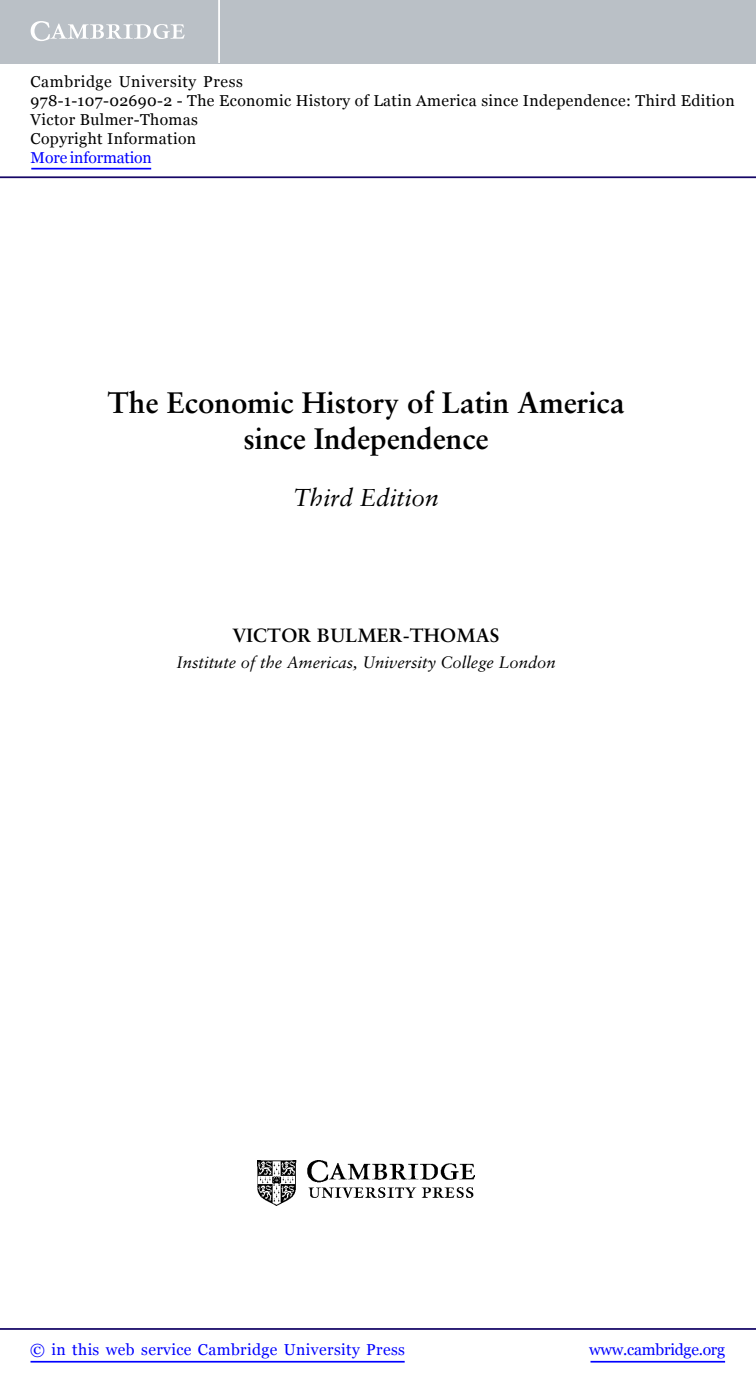
<style>
.page{position:relative;width:756px;height:1388px;background:#fff}
.page>*{position:absolute;margin:0;border:0;box-sizing:border-box;transform-origin:0 0}
.t1{font:29.57px/36.6px "Sabon Bold Os F";color:#000;text-align:center}
.t2{font:24.32px "Sabon Italic Os F";color:#000}
.t3{font:700 19.25px "Sabon";letter-spacing:.015em;color:#000}
.t4{font:16.62px "Sabon Italic Os F";color:#000}
.t5{font:15.75px/18.9px "Georgia";letter-spacing:.025em;color:#000}
.t6{font:15.75px "Georgia";letter-spacing:.025em;color:#00f}
.t7{font:15.75px "Georgia";letter-spacing:-.015em;color:#00f}
.t8{font:15.75px "Georgia";letter-spacing:-.01em;color:#00f}
</style>
<div class="page">
<img style="left:258px;top:1160px;width:216px;height:45px">
<hr style="left:591px;top:1361px;width:134px;height:1px;background:#00f">
<hr style="left:0;top:1328px;width:756px;height:2px;background:#150666">
<hr style="left:31px;top:1361px;width:374px;height:1px;background:#00f">
<div style="left:0;top:0;width:756px;height:63px;background:#bac0c6"></div>
<svg style="left:31px;top:21px;width:154px;height:20px"></svg>
<hr style="left:218px;top:0;width:2px;height:63px;background:#fff">
<hr style="left:0;top:176px;width:756px;height:2px;background:#150666">
<hr style="left:31px;top:168px;width:120px;height:1px;background:#00f">
<p class="t5" style="left:31px;top:72px;width:706px">Cambridge University Press<br>978-1-107-02690-2 - The Economic History of Latin America since Independence: Third Edition Victor Bulmer-Thomas<br>Copyright Information</p>
<p class="t8" style="left:31px;top:148px;width:123px">More information</p>
<h1 class="t1" style="left:108px;top:387px;width:519px">The Economic History of Latin America since Independence</h1>
<h2 class="t2" style="left:293px;top:487px;width:147px">Third Edition</h2>
<p class="t3" style="left:232px;top:627px;width:269px">VICTOR BULMER-THOMAS</p>
<p class="t4" style="left:176px;top:655px;width:381px">Institute of the Americas, University College London</p>
<p class="t6" style="left:30px;top:1340px;width:376px">© in this web service Cambridge University Press</p>
<p class="t7" style="left:589px;top:1340px;width:137px">www.cambridge.org</p>
</div>
